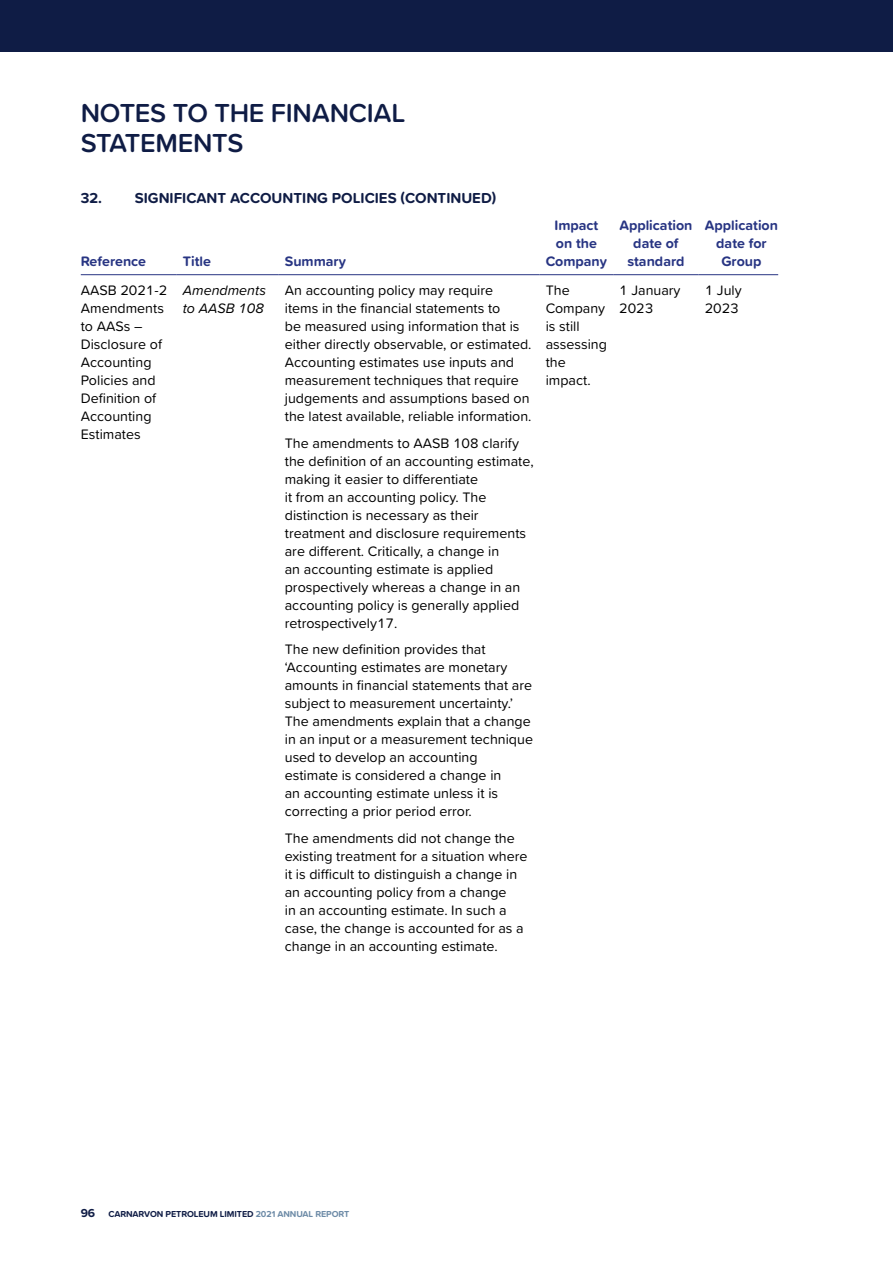
<style>
.page{position:relative;width:893px;height:1263px;background:#fff}
.page>*{position:absolute;margin:0;border:0;box-sizing:border-box;transform-origin:0 0}
.t1{font:600 27px/30px "Proxima Soft";letter-spacing:-.01em;color:#0f1c45}
.t2{font:700 15px "Proxima Soft";color:#0f1c45}
.t3{font:14.25px/18px "Proxima Soft";color:#000}
.t4{font:700 14.25px/18px "Proxima Soft";color:#283583;text-align:center}
.t5{font:italic 14.25px/18px "Proxima Soft";color:#000}
.t6{font:700 9px "Proxima Soft";letter-spacing:-.01em;color:#0f1c45}
.s1{font-size:12px}
.s2{color:#6d8ba7}
</style>
<div class="page">
<hr style="left:81px;top:274px;width:96px;height:1px;background:#283583">
<hr style="left:177px;top:274px;width:102px;height:1px;background:#283583">
<hr style="left:279px;top:274px;width:261px;height:1px;background:#283583">
<hr style="left:540px;top:274px;width:73px;height:1px;background:#283583">
<hr style="left:613px;top:274px;width:86px;height:1px;background:#283583">
<hr style="left:699px;top:274px;width:79px;height:1px;background:#283583">
<div style="left:0;top:0;width:893px;height:52px;background:#0f1c45"></div>
<h1 class="t1" style="left:81px;top:97px;width:326px">NOTES TO THE FINANCIAL<br>STATEMENTS</h1>
<p class="t2" style="left:81px;top:187px;width:417px">32. SIGNIFICANT ACCOUNTING POLICIES (CONTINUED)</p>
<p class="t4" style="left:81px;top:251px;width:67px">Reference</p>
<p class="t4" style="left:183px;top:251px;width:30px">Title</p>
<p class="t4" style="left:285px;top:251px;width:63px">Summary</p>
<p class="t3" style="left:81px;top:281px;width:88px">AASB 2021-2<br>Amendments to AASs –<br>Disclosure of<br>Accounting<br>Policies and<br>Definition of<br>Accounting<br>Estimates</p>
<p class="t5" style="left:183px;top:281px;width:85px">Amendments to AASB 108</p>
<p class="t3" style="left:285px;top:281px;width:248px">An accounting policy may require<br>items in the financial statements to<br>be measured using information that is either directly observable, or estimated.<br>Accounting estimates use inputs and measurement techniques that require judgements and assumptions based on the latest available, reliable information.</p>
<p class="t3" style="left:285px;top:433px;width:250px">The amendments to AASB 108 clarify the definition of an accounting estimate, making it easier to differentiate<br>it from an accounting policy. The distinction is necessary as their treatment and disclosure requirements are different. Critically, a change in<br>an accounting estimate is applied prospectively whereas a change in an accounting policy is generally applied retrospectively17.</p>
<p class="t3" style="left:285px;top:640px;width:250px">The new definition provides that ‘Accounting estimates are monetary amounts in financial statements that are subject to measurement uncertainty.’ The amendments explain that a change in an input or a measurement technique used to develop an accounting estimate is considered a change in<br>an accounting estimate unless it is correcting a prior period error.</p>
<p class="t3" style="left:285px;top:828px;width:244px">The amendments did not change the existing treatment for a situation where it is difficult to distinguish a change in an accounting policy from a change<br>in an accounting estimate. In such a case, the change is accounted for as a change in an accounting estimate.</p>
<p class="t4" style="left:546px;top:215px;width:63px">Impact on the<br>Company</p>
<p class="t4" style="left:619px;top:215px;width:75px">Application date of standard</p>
<p class="t4" style="left:705px;top:215px;width:75px">Application date for<br>Group</p>
<p class="t3" style="left:546px;top:281px;width:63px">The<br>Company is still assessing the impact.</p>
<p class="t3" style="left:619px;top:281px;width:63px">1 January<br>2023</p>
<p class="t3" style="left:705px;top:281px;width:39px">1 July<br>2023</p>
<p class="t6" style="left:81px;top:1207px;width:270px"><span class="s1">96</span> CARNARVON PETROLEUM LIMITED <span class="s2">2021 ANNUAL REPORT</span></p>
</div>
